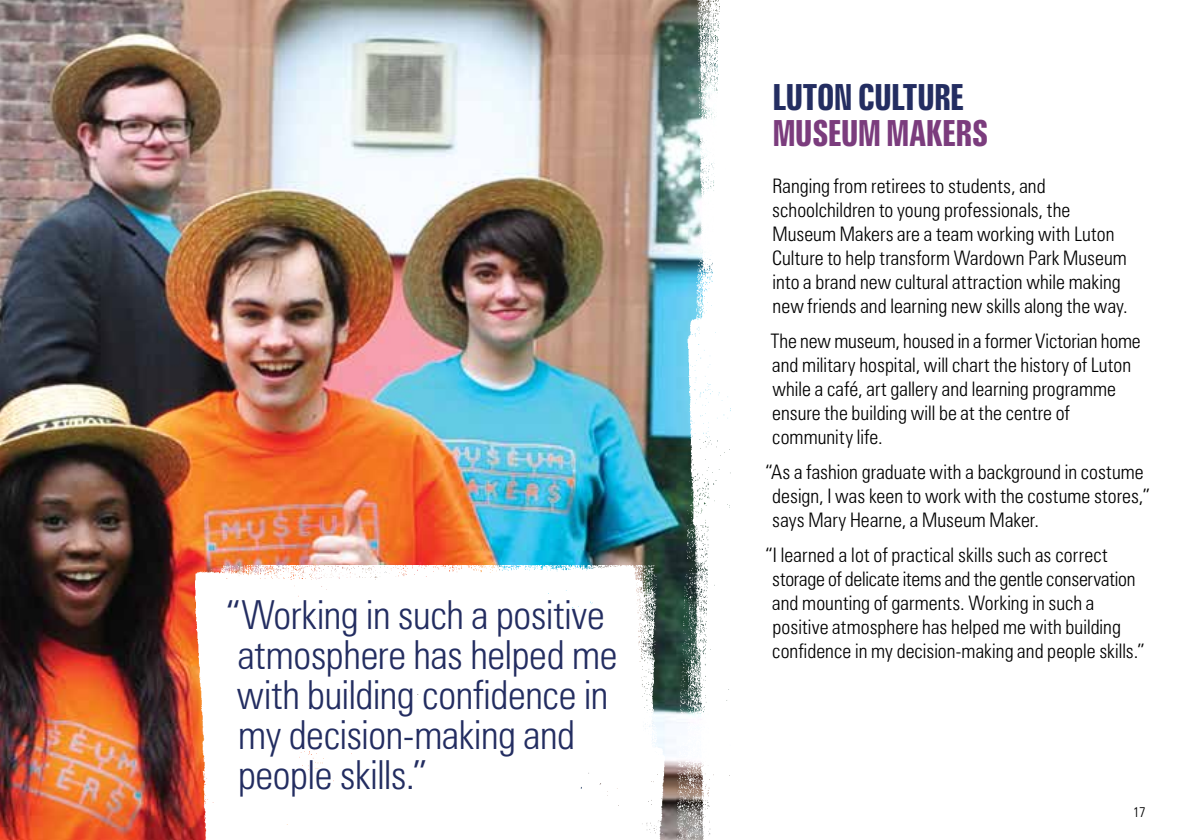
<style>
.page{position:relative;width:1191px;height:840px;background:#fff}
.page>*{position:absolute;margin:0;border:0;box-sizing:border-box;transform-origin:0 0}
.t1{font:300 condensed 40px/40px "Zurich BT";letter-spacing:-.01em;color:#232d61}
.t2{font:700 extra-condensed 36px "Zurich BT";letter-spacing:-.02em;color:#232d61}
.t3{font:700 extra-condensed 36px "Zurich BT";letter-spacing:-.02em;color:#7b3c7d}
.t4{font:300 condensed 20px/24px "Zurich BT";color:#000}
.t5{font:300 condensed 14px "Zurich BT";color:#000}
</style>
<div class="page">
<img style="left:0;top:0;width:653px;height:839px">
<img style="left:653px;top:0;width:78px;height:839px">
<img style="left:185px;top:565px;width:504px;height:274px">
<h1 class="t1" style="left:226px;top:593px;width:392px">“Working in such a positive atmosphere has helped me with building confidence in my decision-making and people skills.”</h1>
<h2 class="t2" style="left:772px;top:76px;width:193px">LUTON CULTURE</h2>
<h2 class="t3" style="left:772px;top:112px;width:217px">MUSEUM MAKERS</h2>
<p class="t4" style="left:772px;top:173px;width:357px">Ranging from retirees to students, and schoolchildren to young professionals, the Museum Makers are a team working with Luton Culture to help transform Wardown Park Museum into a brand new cultural attraction while making new friends and learning new skills along the way.</p>
<p class="t4" style="left:770px;top:328px;width:371px">The new museum, housed in a former Victorian home and military hospital, will chart the history of Luton while a café, art gallery and learning programme ensure the building will be at the centre of community life.</p>
<p class="t4" style="left:772px;top:459px;width:379px;text-indent:-7px">“As a fashion graduate with a background in costume design, I was keen to work with the costume stores,” says Mary Hearne, a Museum Maker.</p>
<p class="t4" style="left:772px;top:542px;width:374px;text-indent:-7px">“I learned a lot of practical skills such as correct storage of delicate items and the gentle conservation and mounting of garments. Working in such a positive atmosphere has helped me with building confidence in my decision-making and people skills.”</p>
<p class="t5" style="left:1133px;top:802px;width:14px">17</p>
</div>
